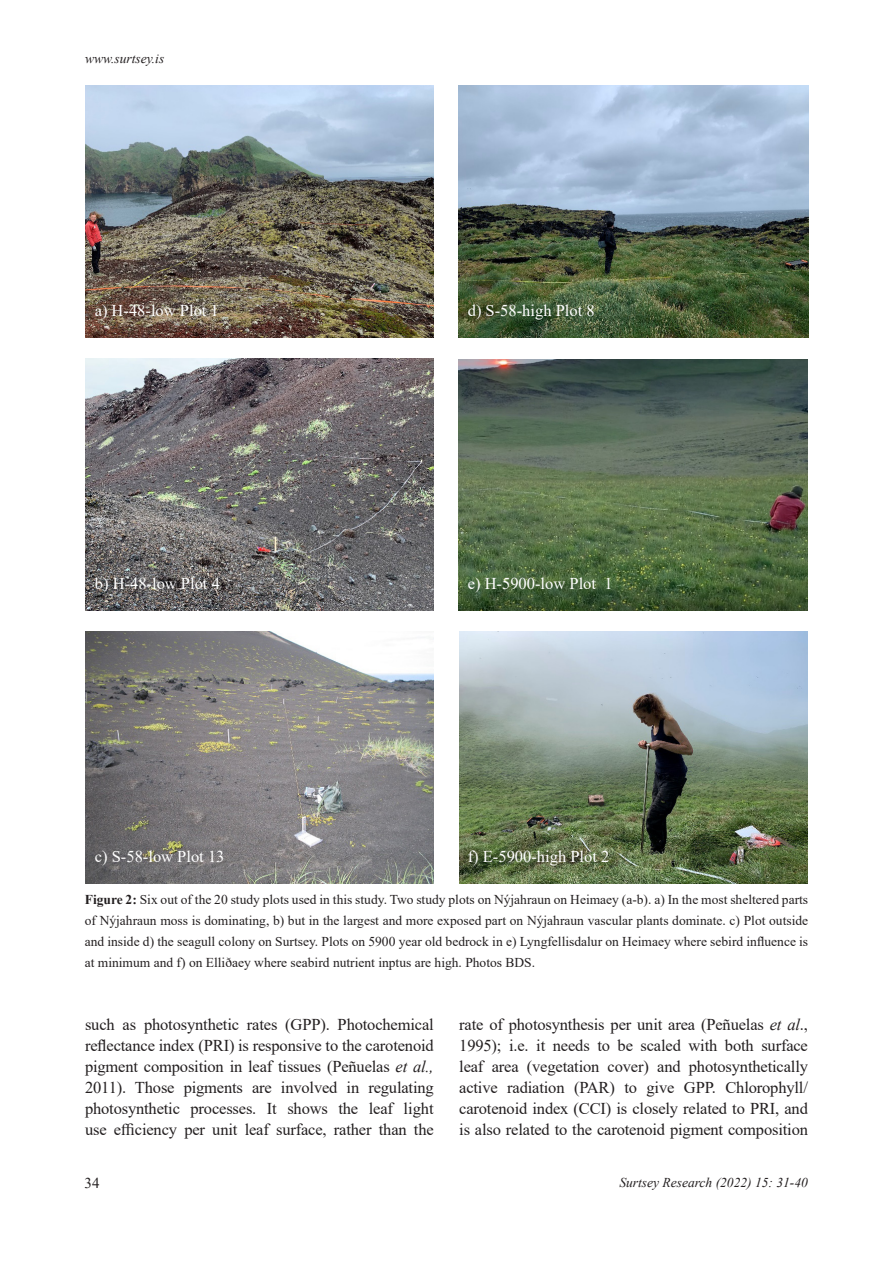
<style>
.page{position:relative;width:893px;height:1263px;background:#fff}
.page>*{position:absolute;margin:0;border:0;box-sizing:border-box;transform-origin:0 0}
.t1{font:16.5px/21px "Times New Roman";letter-spacing:-.01em;color:#231f20;text-align:justify}
.t2{font:16.5px "Times New Roman";color:#fff}
.t3{font:15px "Times New Roman";color:#231f20}
.t4{font:13.5px/21px "Times New Roman";color:#231f20;text-align:justify}
.t5{font:italic 13.5px "Times New Roman";color:#231f20}
.s1{font-weight:700}
.s2{font-style:italic}
</style>
<div class="page">
<img style="left:85px;top:631px;width:349px;height:252px">
<img style="left:459px;top:631px;width:349px;height:252px">
<img style="left:85px;top:358px;width:349px;height:252px">
<img style="left:459px;top:359px;width:349px;height:251px">
<img style="left:85px;top:85px;width:349px;height:252px">
<img style="left:459px;top:85px;width:349px;height:252px">
<p class="t5" style="left:85px;top:49px;width:81px">www.surtsey.is</p>
<p class="t2" style="left:95px;top:299px;width:126px">a) H-48-low Plot 1</p>
<p class="t2" style="left:468px;top:299px;width:128px">d) S-58-high Plot 8</p>
<p class="t2" style="left:95px;top:572px;width:127px">b) H-48-low Plot 4</p>
<p class="t2" style="left:468px;top:572px;width:146px">e) H-5900-low Plot 1</p>
<p class="t2" style="left:95px;top:845px;width:131px">c) S-58-low Plot 13</p>
<p class="t2" style="left:468px;top:845px;width:143px">f) E-5900-high Plot 2</p>
<p class="t4" style="left:85px;top:889px;width:725px"><span class="s1">Figure 2:</span> Six out of the 20 study plots used in this study. Two study plots on Nýjahraun on Heimaey (a-b). a) In the most sheltered parts of Nýjahraun moss is dominating, b) but in the largest and more exposed part on Nýjahraun vascular plants dominate. c) Plot outside and inside d) the seagull colony on Surtsey. Plots on 5900 year old bedrock in e) Lyngfellisdalur on Heimaey where sebird influence is at minimum and f) on Elliðaey where seabird nutrient inptus are high. Photos BDS.</p>
<p class="t1" style="left:85px;top:1013px;width:350px">such as photosynthetic rates (GPP). Photochemical reflectance index (PRI) is responsive to the carotenoid pigment composition in leaf tissues (Peñuelas <span class="s2">et al., </span>2011). Those pigments are involved in regulating photosynthetic processes. It shows the leaf light use efficiency per unit leaf surface, rather than the</p>
<p class="t1" style="left:459px;top:1014px;width:350px">rate of photosynthesis per unit area (Peñuelas <span class="s2">et al</span>., 1995); i.e. it needs to be scaled with both surface leaf area (vegetation cover) and photosynthetically active radiation (PAR) to give GPP. Chlorophyll/ carotenoid index (CCI) is closely related to PRI, and is also related to the carotenoid pigment composition</p>
<p class="t3" style="left:84px;top:1172px;width:16px">34</p>
<p class="t5" style="left:619px;top:1173px;width:190px">Surtsey Research (2022) 15: 31-40</p>
</div>
